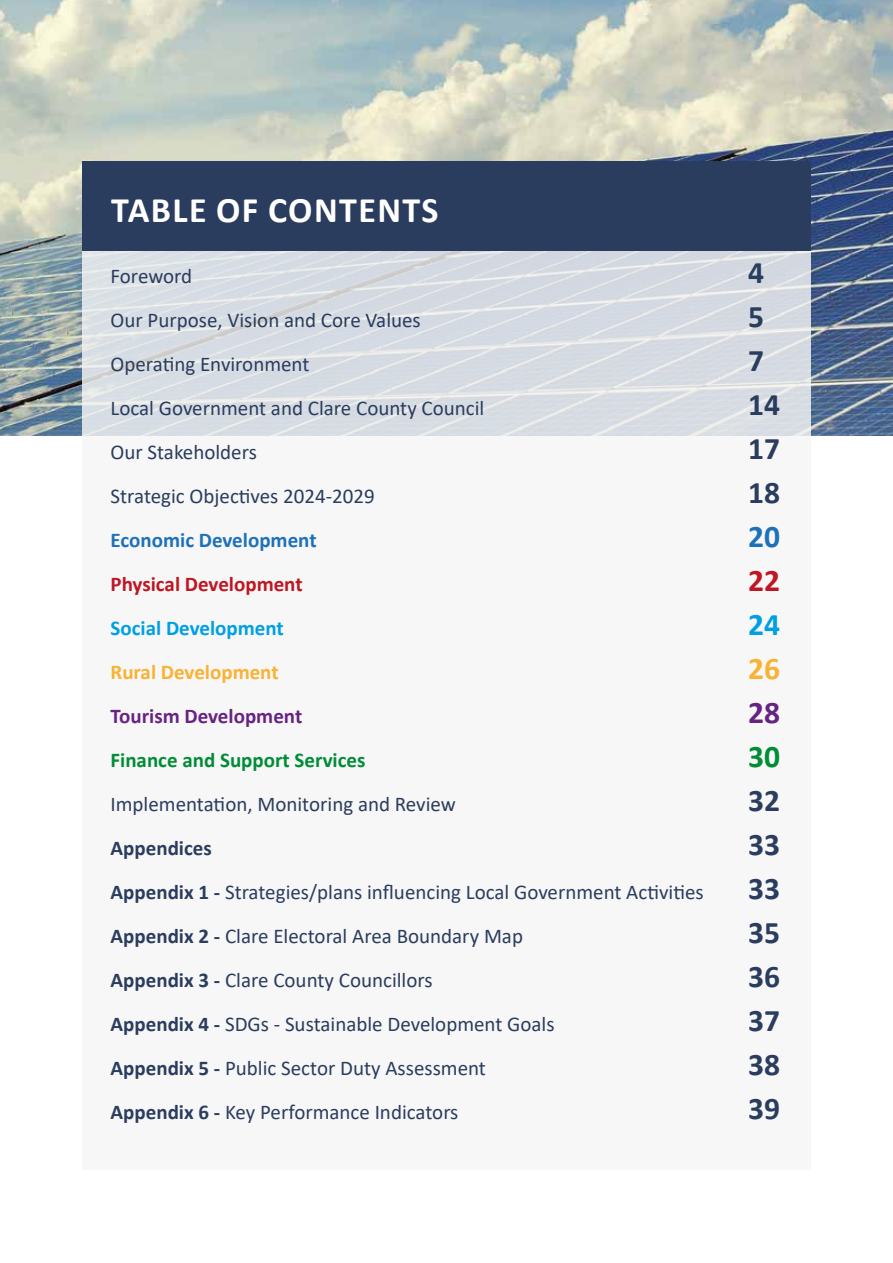
<style>
.page{position:relative;width:893px;height:1263px;background:#fff}
.page>*{position:absolute;margin:0;border:0;box-sizing:border-box;transform-origin:0 0}
.t1{font:700 36px "Calibri";letter-spacing:.04em;color:#fff}
.t2{font:700 31.5px "Calibri";color:#2b3d5e}
.t3{font:700 31.5px "Calibri";color:#1d71b8}
.t4{font:700 31.5px "Calibri";color:#be1622}
.t5{font:700 31.5px "Calibri";color:#009fe3}
.t6{font:700 31.5px "Calibri";color:#f9b234}
.t7{font:700 31.5px "Calibri";color:#662383}
.t8{font:700 31.5px "Calibri";color:#008d36}
.t9{font:21px "Calibri";color:#2b3d5e}
.t10{font:700 21px "Calibri";color:#008d36}
.t11{font:700 21px "Calibri";color:#1d71b8}
.t12{font:700 21px "Calibri";color:#be1622}
.t13{font:700 21px "Calibri";color:#662383}
.t14{font:700 21px "Calibri";color:#009fe3}
.t15{font:700 21px "Calibri";color:#f9b234}
.t16{font:700 21px "Calibri";color:#2b3d5e}
.s1{font-weight:700}
</style>
<div class="page">
<img style="left:0;top:0;width:893px;height:436px">
<svg style="left:82px;top:251px;width:729px;height:185px;fill:#d6dce3"></svg>
<div style="left:82px;top:162px;width:729px;height:89px;background:#2b3d5e"></div>
<h1 class="t1" style="left:111px;top:184px;width:329px">TABLE OF CONTENTS</h1>
<p class="t9" style="left:111px;top:261px;width:83px">Foreword</p>
<h2 class="t2" style="left:748px;top:250px;width:17px">4</h2>
<p class="t9" style="left:111px;top:305px;width:312px">Our Purpose, Vision and Core Values</p>
<h2 class="t2" style="left:748px;top:294px;width:17px">5</h2>
<p class="t9" style="left:111px;top:349px;width:200px">Operating Environment</p>
<h2 class="t2" style="left:748px;top:338px;width:17px">7</h2>
<p class="t9" style="left:111px;top:393px;width:375px">Local Government and Clare County Council</p>
<h2 class="t2" style="left:748px;top:382px;width:33px">14</h2>
<p class="t9" style="left:111px;top:437px;width:148px">Our Stakeholders</p>
<h2 class="t2" style="left:748px;top:426px;width:33px">17</h2>
<p class="t9" style="left:111px;top:481px;width:266px">Strategic Objectives 2024-2029</p>
<h2 class="t2" style="left:748px;top:470px;width:33px">18</h2>
<p class="t11" style="left:111px;top:525px;width:208px">Economic Development</p>
<h2 class="t3" style="left:748px;top:514px;width:33px">20</h2>
<p class="t12" style="left:111px;top:569px;width:194px">Physical Development</p>
<h2 class="t4" style="left:748px;top:558px;width:33px">22</h2>
<p class="t14" style="left:111px;top:613px;width:175px">Social Development</p>
<h2 class="t5" style="left:748px;top:602px;width:33px">24</h2>
<p class="t15" style="left:111px;top:657px;width:170px">Rural Development</p>
<h2 class="t6" style="left:748px;top:646px;width:33px">26</h2>
<p class="t13" style="left:111px;top:701px;width:193px">Tourism Development</p>
<h2 class="t7" style="left:748px;top:690px;width:33px">28</h2>
<p class="t10" style="left:111px;top:745px;width:256px">Finance and Support Services</p>
<h2 class="t8" style="left:748px;top:734px;width:33px">30</h2>
<p class="t9" style="left:111px;top:789px;width:347px">Implementation, Monitoring and Review</p>
<h2 class="t2" style="left:748px;top:778px;width:33px">32</h2>
<p class="t16" style="left:111px;top:833px;width:103px">Appendices</p>
<h2 class="t2" style="left:748px;top:822px;width:33px">33</h2>
<p class="t9" style="left:111px;top:877px;width:595px"><span class="s1">Appendix 1 -</span> Strategies/plans influencing Local Government Activities</p>
<h2 class="t2" style="left:748px;top:866px;width:33px">33</h2>
<p class="t9" style="left:111px;top:921px;width:414px"><span class="s1">Appendix 2 -</span> Clare Electoral Area Boundary Map</p>
<h2 class="t2" style="left:748px;top:910px;width:33px">35</h2>
<p class="t9" style="left:111px;top:965px;width:324px"><span class="s1">Appendix 3 -</span> Clare County Councillors</p>
<h2 class="t2" style="left:748px;top:954px;width:33px">36</h2>
<p class="t9" style="left:111px;top:1009px;width:446px"><span class="s1">Appendix 4 -</span> SDGs - Sustainable Development Goals</p>
<h2 class="t2" style="left:748px;top:998px;width:33px">37</h2>
<p class="t9" style="left:111px;top:1053px;width:377px"><span class="s1">Appendix 5 -</span> Public Sector Duty Assessment</p>
<h2 class="t2" style="left:748px;top:1042px;width:33px">38</h2>
<p class="t9" style="left:111px;top:1097px;width:349px"><span class="s1">Appendix 6 -</span> Key Performance Indicators</p>
<h2 class="t2" style="left:748px;top:1086px;width:33px">39</h2>
</div>
